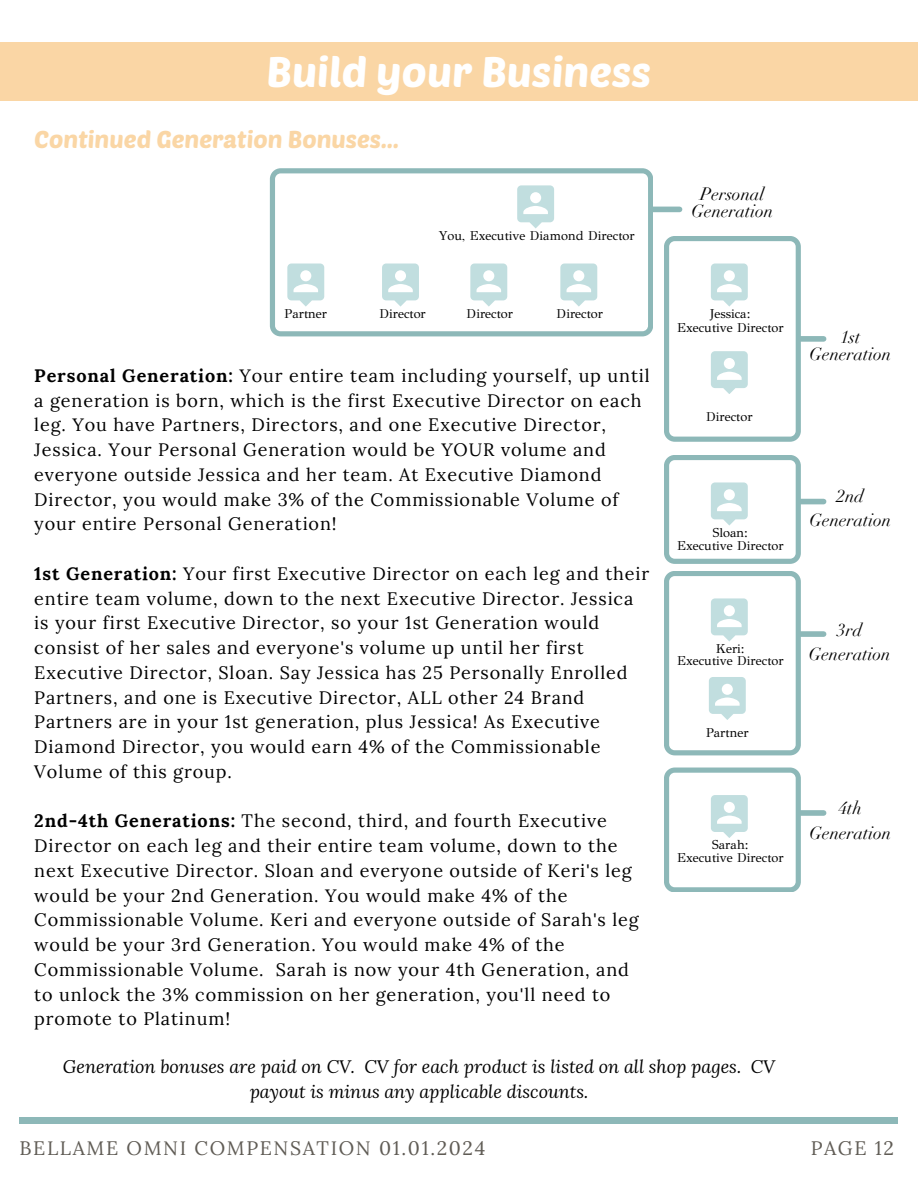
<style>
.page{position:relative;width:918px;height:1188px;background:#fff}
.page>*{position:absolute;margin:0;border:0;box-sizing:border-box;transform-origin:0 0}
.t1{font:42px "Poetsen One";color:#fff}
.t2{font:24px "Poetsen One";color:#fad6a5}
.t3{font:19.5px "Lora";letter-spacing:.085em;color:#605c55}
.t4{font:18px/24.8px "Lora";letter-spacing:.05em;color:#000}
.t5{font:italic 18px/24.8px "Lora";color:#000;text-align:center}
.t6{font:italic 17.55px/24.5px "Didot";color:#000;text-align:center}
.t7{font:12.9px/12.8px "GFS Didot";color:#000;text-align:center}
.s1{font-weight:700}
</style>
<div class="page">
<svg style="left:270px;top:168px;width:383px;height:168px"></svg>
<svg style="left:517px;top:185px;width:37px;height:43px"></svg>
<svg style="left:560px;top:264px;width:37px;height:43px"></svg>
<svg style="left:470px;top:264px;width:37px;height:43px"></svg>
<svg style="left:382px;top:264px;width:37px;height:42px"></svg>
<svg style="left:287px;top:264px;width:37px;height:42px"></svg>
<svg style="left:664px;top:236px;width:137px;height:206px"></svg>
<svg style="left:664px;top:455px;width:137px;height:109px"></svg>
<svg style="left:664px;top:571px;width:137px;height:184px"></svg>
<svg style="left:664px;top:768px;width:137px;height:124px"></svg>
<div style="left:653px;top:207px;width:27px;height:5px;background:#8db8b8"></div>
<div style="left:801px;top:336px;width:23px;height:6px;background:#8db8b8"></div>
<div style="left:801px;top:499px;width:23px;height:5px;background:#8db8b8"></div>
<div style="left:801px;top:631px;width:23px;height:6px;background:#8db8b8"></div>
<div style="left:801px;top:810px;width:23px;height:6px;background:#8db8b8"></div>
<div style="left:0;top:42px;width:918px;height:58px;background:#fad6a5"></div>
<div style="left:20px;top:1118px;width:878px;height:5px;background:#8db8b8"></div>
<h1 class="t1" style="left:267px;top:45px;width:386px">Build your Business</h1>
<h2 class="t2" style="left:34px;top:124px;width:367px">Continued Generation Bonuses...</h2>
<p class="t7" style="left:439px;top:229px;width:197px">You, Executive Diamond Director</p>
<p class="t6" style="left:691px;top:186px;width:83px;line-height:16.6px">Personal<br>Generation</p>
<p class="t7" style="left:285px;top:307px;width:44px">Partner</p>
<p class="t7" style="left:379px;top:307px;width:48px">Director</p>
<p class="t7" style="left:467px;top:307px;width:48px">Director</p>
<p class="t7" style="left:557px;top:307px;width:48px">Director</p>
<p class="t7" style="left:677px;top:307px;width:108px;line-height:13.6px">Jessica:<br>Executive Director</p>
<p class="t4" style="left:34px;top:363px;width:617px"><span class="s1">Personal Generation:</span> Your entire team including yourself, up until a generation is born, which is the first Executive Director on each leg. You have Partners, Directors, and one Executive Director, Jessica. Your Personal Generation would be YOUR volume and everyone outside Jessica and her team. At Executive Diamond Director, you would make 3% of the Commissionable Volume of your entire Personal Generation!</p>
<p class="t4" style="left:34px;top:561px;width:616px"><span class="s1">1st Generation:</span> Your first Executive Director on each leg and their entire team volume, down to the next Executive Director. Jessica is your first Executive Director, so your 1st Generation would consist of her sales and everyone's volume up until her first Executive Director, Sloan. Say Jessica has 25 Personally Enrolled Partners, and one is Executive Director, ALL other 24 Brand Partners are in your 1st generation, plus Jessica! As Executive Diamond Director, you would earn 4% of the Commissionable Volume of this group.</p>
<p class="t4" style="left:34px;top:808px;width:606px"><span class="s1">2nd-4th Generations:</span> The second, third, and fourth Executive Director on each leg and their entire team volume, down to the next Executive Director. Sloan and everyone outside of Keri's leg would be your 2nd Generation. You would make 4% of the Commissionable Volume. Keri and everyone outside of Sarah's leg would be your 3rd Generation. You would make 4% of the Commissionable Volume. Sarah is now your 4th Generation, and to unlock the 3% commission on her generation, you'll need to promote to Platinum!</p>
<p class="t7" style="left:706px;top:410px;width:48px">Director</p>
<p class="t7" style="left:677px;top:526px;width:108px">Sloan:<br>Executive Director</p>
<p class="t7" style="left:677px;top:642px;width:108px">Keri:<br>Executive Director</p>
<p class="t7" style="left:706px;top:727px;width:44px">Partner</p>
<p class="t7" style="left:677px;top:838px;width:108px">Sarah:<br>Executive Director</p>
<p class="t5" style="left:63px;top:1054px;width:714px">Generation bonuses are paid on CV. CV for each product is listed on all shop pages. CV payout is minus any applicable discounts.</p>
<p class="t6" style="left:809px;top:329px;width:83px;line-height:16.6px">1st<br>Generation</p>
<p class="t6" style="left:809px;top:484px;width:83px">2nd<br>Generation</p>
<p class="t6" style="left:809px;top:618px;width:83px">3rd<br>Generation</p>
<p class="t6" style="left:809px;top:796px;width:83px">4th<br>Generation</p>
<p class="t3" style="left:20px;top:1135px;width:467px">BELLAME OMNI COMPENSATION 01.01.2024</p>
<p class="t3" style="left:811px;top:1135px;width:85px">PAGE 12</p>
</div>
